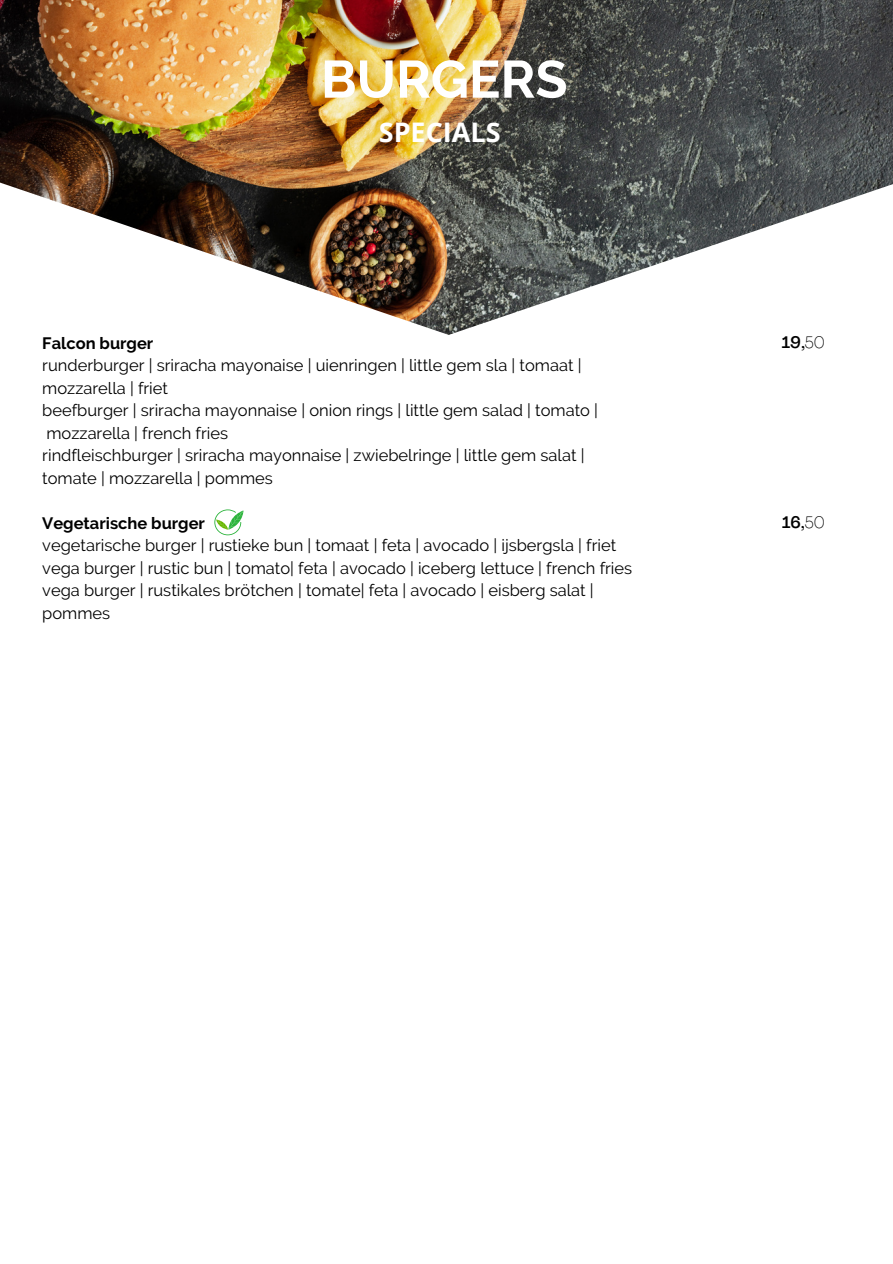
<style>
.page{position:relative;width:893px;height:1264px;background:#fff}
.page>*{position:absolute;margin:0;border:0;box-sizing:border-box;transform-origin:0 0}
.t1{font:700 52.5px "Raleway";color:#fff}
.t2{font:700 27px "Open Sans";color:#fff}
.t3{font:16.5px/22.5px "Raleway";color:#000}
.t4{font:700 16.5px "Raleway";color:#000}
.t5{font:500 16.5px "Agrandir";color:#000}
.s1{font-weight:100}
</style>
<div class="page">
<img style="left:0;top:0;width:892px;height:335px">
<svg style="left:214px;top:509px;width:29px;height:26px"></svg>
<h1 class="t1" style="left:321px;top:48px;width:248px">BURGERS</h1>
<h2 class="t2" style="left:379px;top:113px;width:123px">SPECIALS</h2>
<p class="t4" style="left:42px;top:333px;width:113px">Falcon burger</p>
<p class="t3" style="left:42px;top:354px;width:557px">runderburger | sriracha mayonaise | uienringen | little gem sla | tomaat | mozzarella | friet<br>beefburger | sriracha mayonnaise | onion rings | little gem salad | tomato | mozzarella | french fries<br>rindfleischburger | sriracha mayonnaise | zwiebelringe | little gem salat | tomate | mozzarella | pommes</p>
<p class="t4" style="left:42px;top:513px;width:164px">Vegetarische burger</p>
<p class="t3" style="left:42px;top:534px;width:591px">vegetarische burger | rustieke bun | tomaat | feta | avocado | ijsbergsla | friet vega burger | rustic bun | tomato| feta | avocado | iceberg lettuce | french fries vega burger | rustikales brötchen | tomate| feta | avocado | eisberg salat | pommes</p>
<p class="t5" style="left:782px;top:335px;width:44px">19,<span class="s1">50</span></p>
<p class="t5" style="left:782px;top:515px;width:44px">16,<span class="s1">50</span></p>
</div>
